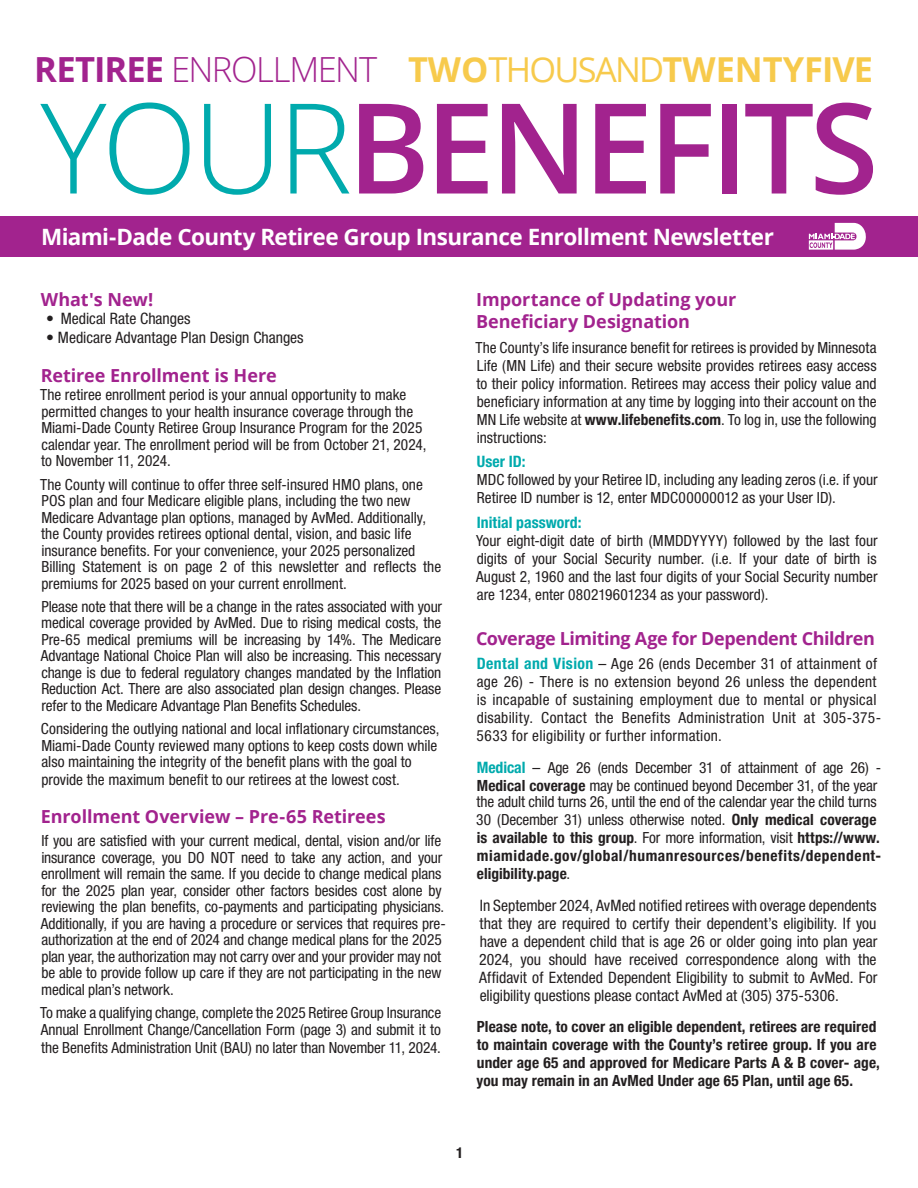
<style>
.page{position:relative;width:918px;height:1188px;background:#fff}
.page>*{position:absolute;margin:0;border:0;box-sizing:border-box;transform-origin:0 0}
.t1{font:300 34.65px "Open Sans";letter-spacing:-.04em;color:#a2238e}
.t2{font:700 34.35px "Open Sans";color:#f7ca4c}
.t3{font:700 22.5px "Open Sans";letter-spacing:-.025em;color:#fff}
.LRG_HEDS{font:700 18px "Open Sans";letter-spacing:-.005em;color:#a2238e}
.BODYCOPY{font:700 18px/21.6px "Open Sans";letter-spacing:-.005em;color:#a2238e}
.LRG_HEDS-2{font:700 18px "Open Sans";letter-spacing:-.025em;color:#a2238e}
.BODYCOPY-2{font:condensed 15.75px/18px "Helvetica Neue LT Std";color:#231f20;text-align:justify}
.BODYCOPY-3{font:700 condensed 15.75px "Helvetica Neue LT Std";color:#00aaad}
.BODYCOPY-4{font:condensed 15.3px/16.5px "Helvetica Neue LT Std";letter-spacing:-.005em;color:#231f20}
.BODYCOPY-5{font:condensed 15.3px/18px "Helvetica Neue LT Std";letter-spacing:.02em;color:#231f20}
.BODYCOPY-6{font:700 condensed 15.3px/18px "Helvetica Neue";letter-spacing:.035em;color:#231f20}
.BODYCOPY-7{font:700 condensed 15.3px/18px "Helvetica Neue";letter-spacing:.005em;color:#231f20}
.BODYCOPY-8{font:700 condensed 15px "Helvetica Neue LT Std";color:#231f20}
.s1{font-weight:700}
.s2{font-weight:400}
.s3{font-family:"Helvetica Neue";font-weight:700}
.s4{font-weight:700;font-size:15.75px;color:#00aaad}
.s5{font-size:15.75px}
.s6{font-family:"Helvetica Neue LT Std";font-weight:400}
</style>
<div class="page">
<div style="left:0;top:216px;width:918px;height:40px;background:#a2238e"></div>
<svg style="left:809px;top:223px;width:57px;height:27px"></svg>
<svg style="left:40px;top:102px;width:150px;height:93px"></svg>
<svg style="left:204px;top:104px;width:67px;height:91px"></svg>
<svg style="left:290px;top:104px;width:59px;height:90px"></svg>
<svg style="left:359px;top:104px;width:64px;height:90px"></svg>
<svg style="left:437px;top:104px;width:51px;height:90px"></svg>
<svg style="left:502px;top:104px;width:75px;height:90px"></svg>
<svg style="left:595px;top:104px;width:51px;height:90px"></svg>
<svg style="left:660px;top:104px;width:51px;height:90px"></svg>
<div style="left:722px;top:104px;width:15px;height:90px;background:#a2238e"></div>
<svg style="left:745px;top:103px;width:128px;height:92px"></svg>
<p class="t1" style="left:34px;top:45px;width:345px"><span class="s1">RETIREE</span> ENROLLMENT</p>
<p class="t2" style="left:408px;top:45px;width:466px">TWO<span class="s2">THOUSAND</span>TWENTYFIVE</p>
<p class="t3" style="left:41px;top:221px;width:734px">Miami-Dade County Retiree Group Insurance Enrollment Newsletter</p>
<p class="LRG_HEDS" style="left:41px;top:287px;width:114px">What's New!</p>
<p class="BODYCOPY-2" style="left:46px;top:310px;width:146px">• Medical Rate Changes</p>
<p class="BODYCOPY-2" style="left:46px;top:328px;width:259px">• Medicare Advantage Plan Design Changes</p>
<p class="LRG_HEDS" style="left:41px;top:363px;width:238px">Retiree Enrollment is Here</p>
<p class="BODYCOPY-4" style="left:40px;top:387px;width:368px">The retiree enrollment period is your annual opportunity to make</p>
<p class="BODYCOPY-4" style="left:41px;top:403px;width:373px">permitted changes to your health insurance coverage through the</p>
<p class="BODYCOPY-4" style="left:41px;top:420px;width:383px">Miami-Dade County Retiree Group Insurance Program for the 2025</p>
<p class="BODYCOPY-4" style="left:41px;top:436px;width:387px">calendar year. The enrollment period will be from October 21, 2024,</p>
<p class="BODYCOPY-4" style="left:41px;top:453px;width:131px">to November 11, 2024.</p>
<p class="BODYCOPY-4" style="left:40px;top:476px;width:384px">The County will continue to offer three self-insured HMO plans, one</p>
<p class="BODYCOPY-4" style="left:41px;top:492px;width:371px">POS plan and four Medicare eligible plans, including the two new</p>
<p class="BODYCOPY-4" style="left:41px;top:509px;width:386px">Medicare Advantage plan options, managed by AvMed. Additionally,</p>
<p class="BODYCOPY-4" style="left:41px;top:525px;width:372px">the County provides retirees optional dental, vision, and basic life</p>
<p class="BODYCOPY-4" style="left:41px;top:542px;width:376px">insurance benefits. For your convenience, your 2025 personalized</p>
<p class="BODYCOPY-4" style="left:41px;top:558px;width:401px">Billing Statement is on page 2 of this newsletter and reflects the premiums for 2025 based on your current enrollment.</p>
<p class="BODYCOPY-4" style="left:41px;top:598px;width:403px;text-align:justify">Please note that there will be a change in the rates associated with your medical coverage provided by AvMed. Due to rising medical costs, the Pre-65 medical premiums will be increasing by 14%. The Medicare Advantage National Choice Plan will also be increasing. This necessary change is due to federal regulatory changes mandated by the Inflation Reduction Act. There are also associated plan design changes. Please refer to the Medicare Advantage Plan Benefits Schedules.</p>
<p class="BODYCOPY-4" style="left:41px;top:720px;width:400px">Considering the outlying national and local inflationary circumstances,</p>
<p class="BODYCOPY-4" style="left:41px;top:737px;width:398px">Miami-Dade County reviewed many options to keep costs down while</p>
<p class="BODYCOPY-4" style="left:41px;top:753px;width:372px">also maintaining the integrity of the benefit plans with the goal to</p>
<p class="BODYCOPY-4" style="left:41px;top:771px;width:360px">provide the maximum benefit to our retirees at the lowest cost.</p>
<p class="LRG_HEDS" style="left:41px;top:804px;width:347px">Enrollment Overview – Pre-65 Retirees</p>
<p class="BODYCOPY-4" style="left:41px;top:833px;width:407px">If you are satisfied with your current medical, dental, vision and/or life insurance coverage, you DO NOT need to take any action, and your enrollment will remain the same. If you decide to change medical plans for the 2025 plan year, consider other factors besides cost alone by reviewing the plan benefits, co-payments and participating physicians.<br>Additionally, if you are having a procedure or services that requires pre&shy;authorization at the end of 2024 and change medical plans for the 2025 plan year, the authorization may not carry over and your provider may not be able to provide follow up care if they are not participating in the new medical plan’s network.</p>
<p class="BODYCOPY-4" style="left:40px;top:1004px;width:403px">To make a qualifying change, complete the 2025 Retiree Group Insurance<br>Annual Enrollment Change/Cancellation Form (page 3) and submit it to</p>
<p class="BODYCOPY-4" style="left:41px;top:1039px;width:401px">the Benefits Administration Unit (BAU) no later than November 11, 2024.</p>
<p class="BODYCOPY" style="left:476px;top:288px;width:262px">Importance of Updating your<br>Beneficiary Designation</p>
<p class="BODYCOPY-4" style="left:475px;top:338px;width:403px;line-height:18px;text-align:justify">The County’s life insurance benefit for retirees is provided by Minnesota Life (MN Life) and their secure website provides retirees easy access to their policy information. Retirees may access their policy value and beneficiary information at any time by logging into their account on the MN Life website at <span class="s3">www.lifebenefits.com</span>. To log in, use the following instructions:</p>
<p class="BODYCOPY-3" style="left:477px;top:452px;width:50px">User ID:</p>
<p class="BODYCOPY-4" style="left:477px;top:471px;width:402px;line-height:18px">MDC followed by your Retiree ID, including any leading zeros (i.e. if your<br>Retiree ID number is 12, enter MDC00000012 as your User ID).</p>
<p class="BODYCOPY-3" style="left:477px;top:513px;width:106px">Initial password:</p>
<p class="BODYCOPY-4" style="left:476px;top:532px;width:403px;line-height:18px;text-align:justify">Your eight-digit date of birth (MMDDYYYY) followed by the last four digits of your Social Security number. (i.e. If your date of birth is August 2, 1960 and the last four digits of your Social Security number are 1234, enter 080219601234 as your password).</p>
<p class="LRG_HEDS-2" style="left:476px;top:626px;width:401px">Coverage Limiting Age for Dependent Children</p>
<p class="BODYCOPY-5" style="left:476px;top:655px;width:406px"><span class="s4">Dental and Vision</span> <span class="s5">–</span> Age 26 (ends December 31 of attainment of age 26) - There is no extension beyond 26 unless the dependent is incapable of sustaining employment due to mental or physical disability. Contact the Benefits Administration Unit at 305-375- 5633 for eligibility or further information.</p>
<p class="BODYCOPY-4" style="left:477px;top:758px;width:406px;line-height:18px"><span class="s4">Medical</span> <span class="s5">–</span> Age 26 (ends December 31 of attainment of age 26) -<br><span class="s3">Medical coverage</span> may be continued beyond December 31, of the year</p>
<p class="BODYCOPY-6" style="left:476px;top:792px;width:406px"><span class="s6">the adult child turns 26, until the end of the calendar year the child turns 30 (December 31) unless otherwise noted.</span> Only medical coverage is available to this group<span class="s6">. For more information, visit</span> https://www. miamidade.gov/global/humanresources/benefits/dependent&shy;eligibility.page<span class="s6">.</span></p>
<p class="BODYCOPY-2" style="left:479px;top:896px;width:400px">In September 2024, AvMed notified retirees with overage dependents that they are required to certify their dependent’s eligibility. If you have a dependent child that is age 26 or older going into plan year 2024, you should have received correspondence along with the Affidavit of Extended Dependent Eligibility to submit to AvMed. For eligibility questions please contact AvMed at (305) 375-5306.</p>
<p class="BODYCOPY-7" style="left:477px;top:1017px;width:405px">Please note, to cover an eligible dependent, retirees are required to maintain coverage with the County’s retiree group. If you are under age 65 and approved for Medicare Parts A &amp; B cover- age, you may remain in an AvMed Under age 65 Plan, until age 65.</p>
<p class="BODYCOPY-8" style="left:456px;top:1144px;width:9px">1</p>
</div>
